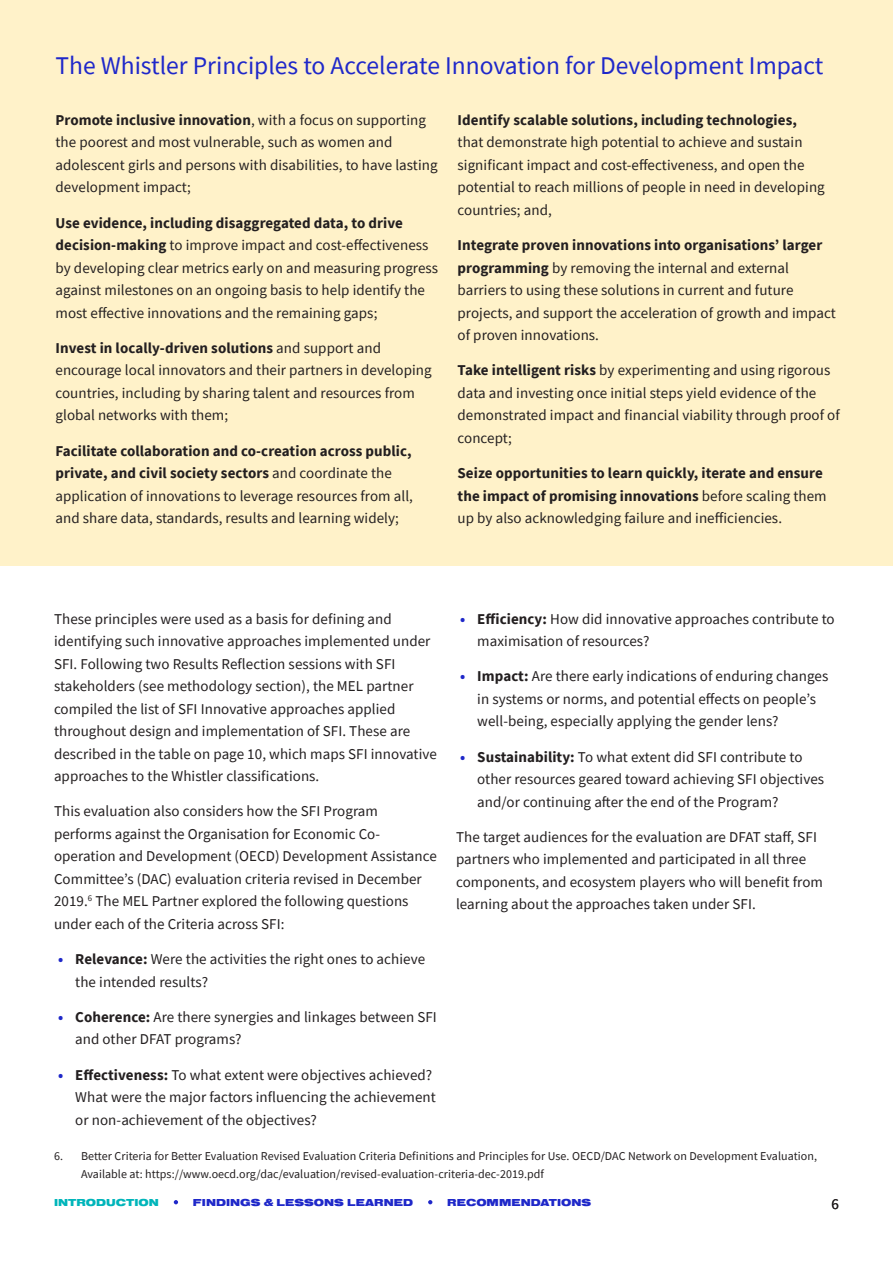
<style>
.page{position:relative;width:893px;height:1263px;background:#fff}
.page>*{position:absolute;margin:0;border:0;box-sizing:border-box;transform-origin:0 0}
.t1{font:25.5px "Source Sans Pro";color:#1f28c9}
.t2{font:15px/22.5px "Source Sans Pro";letter-spacing:.005em;color:#231f20}
.t3{font:700 15px/22.5px "Source Sans Pro";letter-spacing:.005em;color:#231f20}
.t4{font:12px/18px "Source Sans Pro";letter-spacing:.005em;color:#231f20}
.t5{font:900 10.5px "Nimbus San Ext";color:#1f28c9}
.t6{font:900 10.5px "Nimbus San Ext";color:#00b5ba}
.s1{font-weight:700}
.s2{font-weight:400}
.s3{font-weight:700;color:#1f28c9}
</style>
<div class="page">
<div style="left:0;top:0;width:893px;height:566px;background:#fff2c9"></div>
<svg style="left:174px;top:1200px;width:4px;height:4px"></svg>
<svg style="left:428px;top:1200px;width:4px;height:4px"></svg>
<h1 class="t1" style="left:56px;top:50px;width:769px">The Whistler Principles to Accelerate Innovation for Development Impact</h1>
<p class="t2" style="left:56px;top:108px;width:384px"><span class="s1">Promote inclusive innovation</span>, with a focus on supporting the poorest and most vulnerable, such as women and adolescent girls and persons with disabilities, to have lasting development impact;</p>
<p class="t2" style="left:56px;top:211px;width:384px"><span class="s1">Use evidence, including disaggregated data, to drive decision-making</span> to improve impact and cost-effectiveness by developing clear metrics early on and measuring progress against milestones on an ongoing basis to help identify the most effective innovations and the remaining gaps;</p>
<p class="t2" style="left:56px;top:336px;width:378px"><span class="s1">Invest in locally-driven solutions</span> and support and encourage local innovators and their partners in developing countries, including by sharing talent and resources from global networks with them;</p>
<p class="t2" style="left:56px;top:439px;width:359px"><span class="s1">Facilitate collaboration and co-creation across public, private, and civil society sectors</span> and coordinate the application of innovations to leverage resources from all, and share data, standards, results and learning widely;</p>
<p class="t3" style="left:458px;top:108px;width:341px">Identify scalable solutions, including technologies,</p>
<p class="t2" style="left:458px;top:131px;width:369px">that demonstrate high potential to achieve and sustain significant impact and cost-effectiveness, and open the potential to reach millions of people in need in developing countries; and,</p>
<p class="t2" style="left:458px;top:234px;width:380px"><span class="s1">Integrate proven innovations into organisations’ larger programming</span> by removing the internal and external barriers to using these solutions in current and future projects, and support the acceleration of growth and impact of proven innovations.</p>
<p class="t2" style="left:458px;top:359px;width:384px"><span class="s1">Take intelligent risks</span> by experimenting and using rigorous data and investing once initial steps yield evidence of the demonstrated impact and financial viability through proof of concept;</p>
<p class="t3" style="left:458px;top:462px;width:371px">Seize opportunities to learn quickly, iterate and ensure the impact of promising innovations <span class="s2">before scaling them up by also acknowledging failure and inefficiencies.</span></p>
<p class="t2" style="left:54px;top:607px;width:384px">These principles were used as a basis for defining and identifying such innovative approaches implemented under SFI. Following two Results Reflection sessions with SFI stakeholders (see methodology section), the MEL partner compiled the list of SFI Innovative approaches applied throughout design and implementation of SFI. These are described in the table on page 10, which maps SFI innovative approaches to the Whistler classifications.</p>
<p class="t2" style="left:54px;top:800px;width:384px">This evaluation also considers how the SFI Program performs against the Organisation for Economic Co&shy;operation and Development (OECD) Development Assistance Committee’s (DAC) evaluation criteria revised in December 2019.<sup>6</sup> The MEL Partner explored the following questions under each of the Criteria across SFI:</p>
<p class="t2" style="left:75px;top:948px;width:351px;text-indent:-17px"><span class="s3">•</span> <span class="s1">Relevance:</span> Were the activities the right ones to achieve the intended results?</p>
<p class="t2" style="left:75px;top:1005px;width:363px;text-indent:-17px"><span class="s3">•</span> <span class="s1">Coherence:</span> Are there synergies and linkages between SFI and other DFAT programs?</p>
<p class="t2" style="left:75px;top:1063px;width:362px;text-indent:-17px"><span class="s3">•</span> <span class="s1">Effectiveness:</span> To what extent were objectives achieved?<br>What were the major factors influencing the achievement or non-achievement of the objectives?</p>
<p class="t2" style="left:477px;top:607px;width:359px;text-indent:-17px"><span class="s3">•</span> <span class="s1">Efficiency:</span> How did innovative approaches contribute to maximisation of resources?</p>
<p class="t2" style="left:477px;top:665px;width:353px;text-indent:-17px"><span class="s3">•</span> <span class="s1">Impact:</span> Are there early indications of enduring changes in systems or norms, and potential effects on people’s well-being, especially applying the gender lens?</p>
<p class="t2" style="left:477px;top:745px;width:348px;text-indent:-17px"><span class="s3">•</span> <span class="s1">Sustainability:</span> To what extent did SFI contribute to other resources geared toward achieving SFI objectives and/or continuing after the end of the Program?</p>
<p class="t2" style="left:456px;top:825px;width:368px">The target audiences for the evaluation are DFAT staff, SFI partners who implemented and participated in all three components, and ecosystem players who will benefit from learning about the approaches taken under SFI.</p>
<p class="t4" style="left:81px;top:1147px;width:737px;text-indent:-27px">6. Better Criteria for Better Evaluation Revised Evaluation Criteria Definitions and Principles for Use. OECD/DAC Network on Development Evaluation,<br>Available at: https://www.oecd.org/dac/evaluation/revised-evaluation-criteria-dec-2019.pdf</p>
<p class="t6" style="left:54px;top:1196px;width:106px">INTRODUCTION</p>
<p class="t5" style="left:193px;top:1196px;width:222px">FINDINGS &amp; LESSONS LEARNED</p>
<p class="t5" style="left:447px;top:1196px;width:146px">RECOMMENDATIONS</p>
<p class="t2" style="left:831px;top:1193px;width:9px">6</p>
</div>
